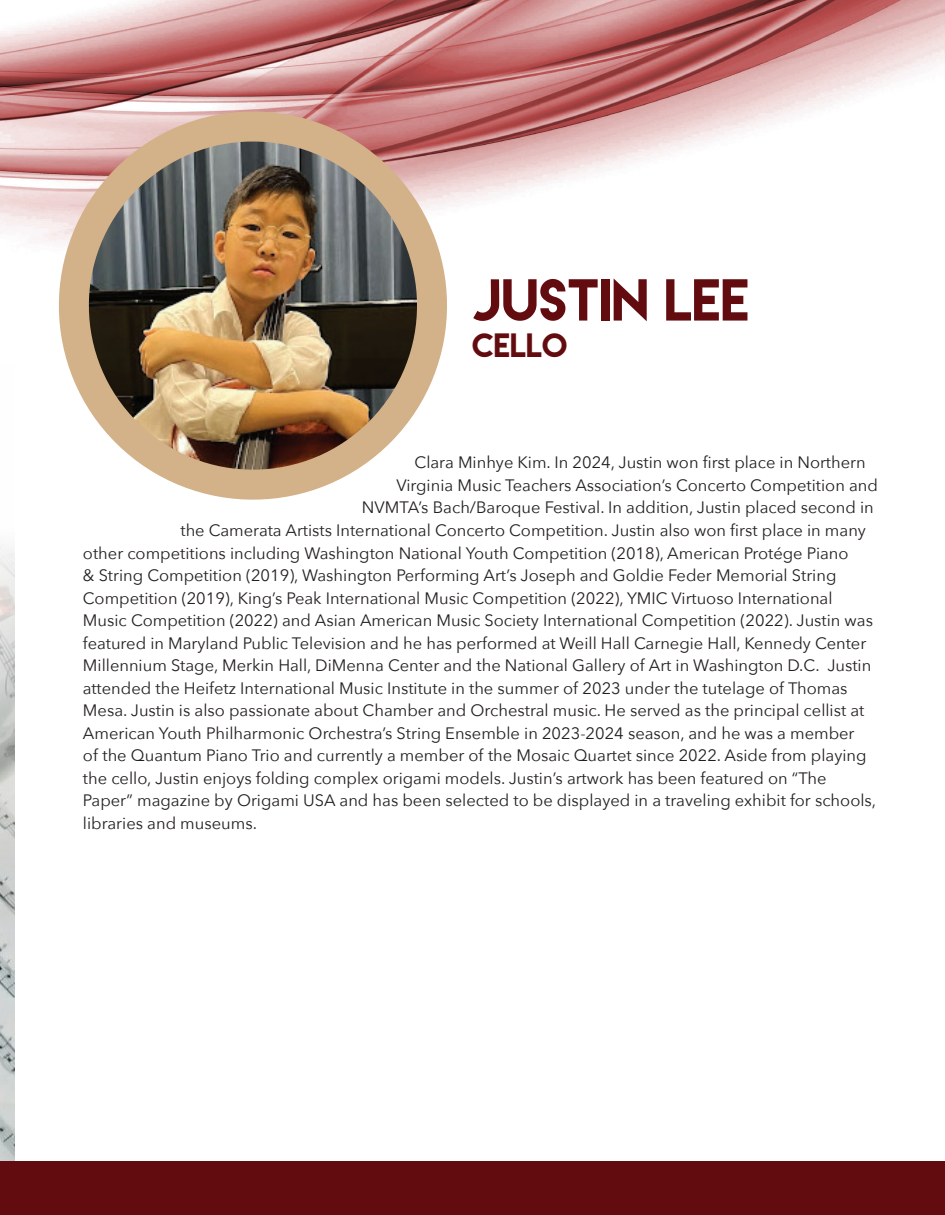
<style>
.page{position:relative;width:945px;height:1215px;background:#fff}
.page>*{position:absolute;margin:0;border:0;box-sizing:border-box;transform-origin:0 0}
.t1{font:52.5px "Lemon Milk";color:#630c0f}
.t2{font:30px "Lemon Milk";color:#630c0f}
.t3{font:16.5px "Avenir Next";color:#231f20}
</style>
<div class="page">
<img style="left:0;top:545px;width:14px;height:616px">
<div style="left:0;top:1161px;width:945px;height:54px;background:#630c0f"></div>
<img style="left:0;top:0;width:945px;height:234px">
<img style="left:13px;top:66px;width:479px;height:434px">
<h1 class="t1" style="left:472px;top:264px;width:278px">JUSTIN LEE</h1>
<h2 class="t2" style="left:472px;top:324px;width:96px">CELLO</h2>
<p class="t3" style="left:414px;top:449px;width:453px">Clara Minhye Kim. In 2024, Justin won first place in Northern</p>
<p class="t3" style="left:396px;top:471px;width:483px">Virginia Music Teachers Association’s Concerto Competition and</p>
<p class="t3" style="left:362px;top:494px;width:513px">NVMTA’s Bach/Baroque Festival. In addition, Justin placed second in</p>
<p class="t3" style="left:180px;top:516px;width:687px">the Camerata Artists International Concerto Competition. Justin also won first place in many</p>
<p class="t3" style="left:83px;top:539px;width:767px">other competitions including Washington National Youth Competition (2018), American Protége Piano</p>
<p class="t3" style="left:83px;top:561px;width:755px">&amp; String Competition (2019), Washington Performing Art’s Joseph and Goldie Feder Memorial String</p>
<p class="t3" style="left:83px;top:584px;width:751px">Competition (2019), King’s Peak International Music Competition (2022), YMIC Virtuoso International</p>
<p class="t3" style="left:83px;top:606px;width:792px">Music Competition (2022) and Asian American Music Society International Competition (2022). Justin was</p>
<p class="t3" style="left:83px;top:629px;width:785px">featured in Maryland Public Television and he has performed at Weill Hall Carnegie Hall, Kennedy Center</p>
<p class="t3" style="left:83px;top:651px;width:790px">Millennium Stage, Merkin Hall, DiMenna Center and the National Gallery of Art in Washington D.C. Justin</p>
<p class="t3" style="left:83px;top:674px;width:766px">attended the Heifetz International Music Institute in the summer of 2023 under the tutelage of Thomas</p>
<p class="t3" style="left:83px;top:696px;width:783px">Mesa. Justin is also passionate about Chamber and Orchestral music. He served as the principal cellist at</p>
<p class="t3" style="left:83px;top:719px;width:773px">American Youth Philharmonic Orchestra’s String Ensemble in 2023-2024 season, and he was a member</p>
<p class="t3" style="left:83px;top:741px;width:785px">of the Quantum Piano Trio and currently a member of the Mosaic Quartet since 2022. Aside from playing</p>
<p class="t3" style="left:83px;top:764px;width:745px">the cello, Justin enjoys folding complex origami models. Justin’s artwork has been featured on “The</p>
<p class="t3" style="left:83px;top:786px;width:795px">Paper” magazine by Origami USA and has been selected to be displayed in a traveling exhibit for schools,</p>
<p class="t3" style="left:83px;top:809px;width:176px">libraries and museums.</p>
</div>
